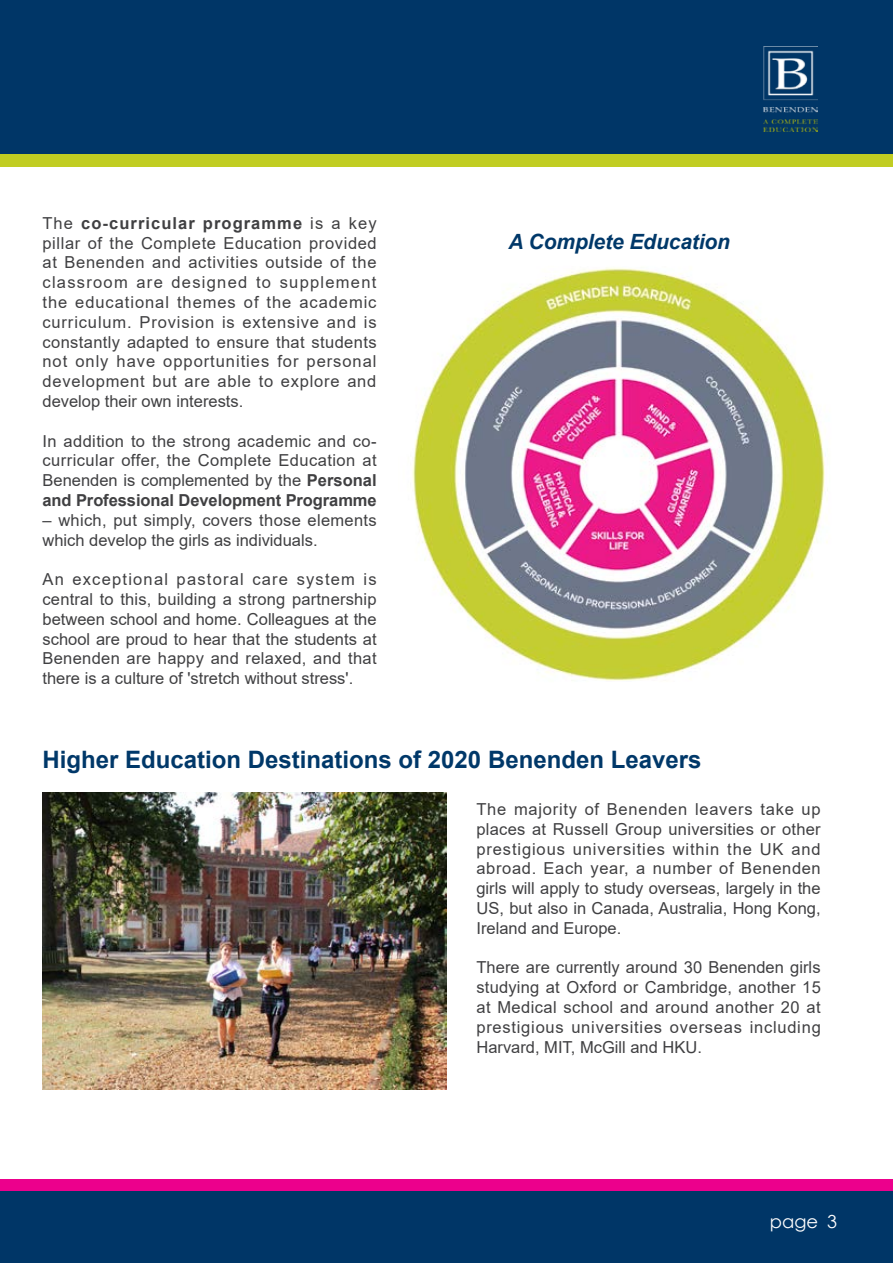
<style>
.page{position:relative;width:893px;height:1263px;background:#fff}
.page>*{position:absolute;margin:0;border:0;box-sizing:border-box;transform-origin:0 0}
.t1{font:700 24px "Arial";color:#003869}
.t2{font:italic 700 21px "Arial";letter-spacing:-.005em;color:#003869}
.t3{font:18px "Century Gothic";color:#fff}
.t4{font:16.5px/19.8px "Arial";color:#404042;text-align:justify}
.s1{font-weight:700}
</style>
<div class="page">
<div style="left:0;top:0;width:893px;height:154px;background:#003667"></div>
<div style="left:0;top:1179px;width:893px;height:12px;background:#ec008c"></div>
<div style="left:0;top:1192px;width:893px;height:71px;background:#003667"></div>
<div style="left:0;top:154px;width:893px;height:13px;background:#c1cd22"></div>
<img style="left:763px;top:46px;width:54px;height:85px">
<img style="left:412px;top:267px;width:416px;height:414px">
<img style="left:43px;top:792px;width:403px;height:297px">
<p class="t4" style="left:43px;top:213px;width:336px">The <span class="s1">co-curricular programme</span> is a key pillar of the Complete Education provided at Benenden and activities outside of the classroom are designed to supplement the educational themes of the academic curriculum. Provision is extensive and is constantly adapted to ensure that students not only have opportunities for personal development but are able to explore and develop their own interests.</p>
<p class="t4" style="left:43px;top:431px;width:336px">In addition to the strong academic and co&shy;curricular offer, the Complete Education at Benenden is complemented by the <span class="s1">Personal and Professional Development Programme</span></p>
<p class="t4" style="left:43px;top:510px;width:336px">– which, put simply, covers those elements which develop the girls as individuals.</p>
<p class="t4" style="left:43px;top:569px;width:336px">An exceptional pastoral care system is central to this, building a strong partnership between school and home. Colleagues at the school are proud to hear that the students at Benenden are happy and relaxed, and that there is a culture of 'stretch without stress'.</p>
<p class="t2" style="left:509px;top:227px;width:223px">A Complete Education</p>
<h1 class="t1" style="left:43px;top:742px;width:660px">Higher Education Destinations of 2020 Benenden Leavers</h1>
<p class="t4" style="left:476px;top:799px;width:346px">The majority of Benenden leavers take up places at Russell Group universities or other prestigious universities within the UK and abroad. Each year, a number of Benenden girls will apply to study overseas, largely in the US, but also in Canada, Australia, Hong Kong, Ireland and Europe.</p>
<p class="t4" style="left:476px;top:957px;width:346px">There are currently around 30 Benenden girls studying at Oxford or Cambridge, another 15 at Medical school and around another 20 at prestigious universities overseas including Harvard, MIT, McGill and HKU.</p>
<p class="t3" style="left:770px;top:1208px;width:69px">page 3</p>
</div>
